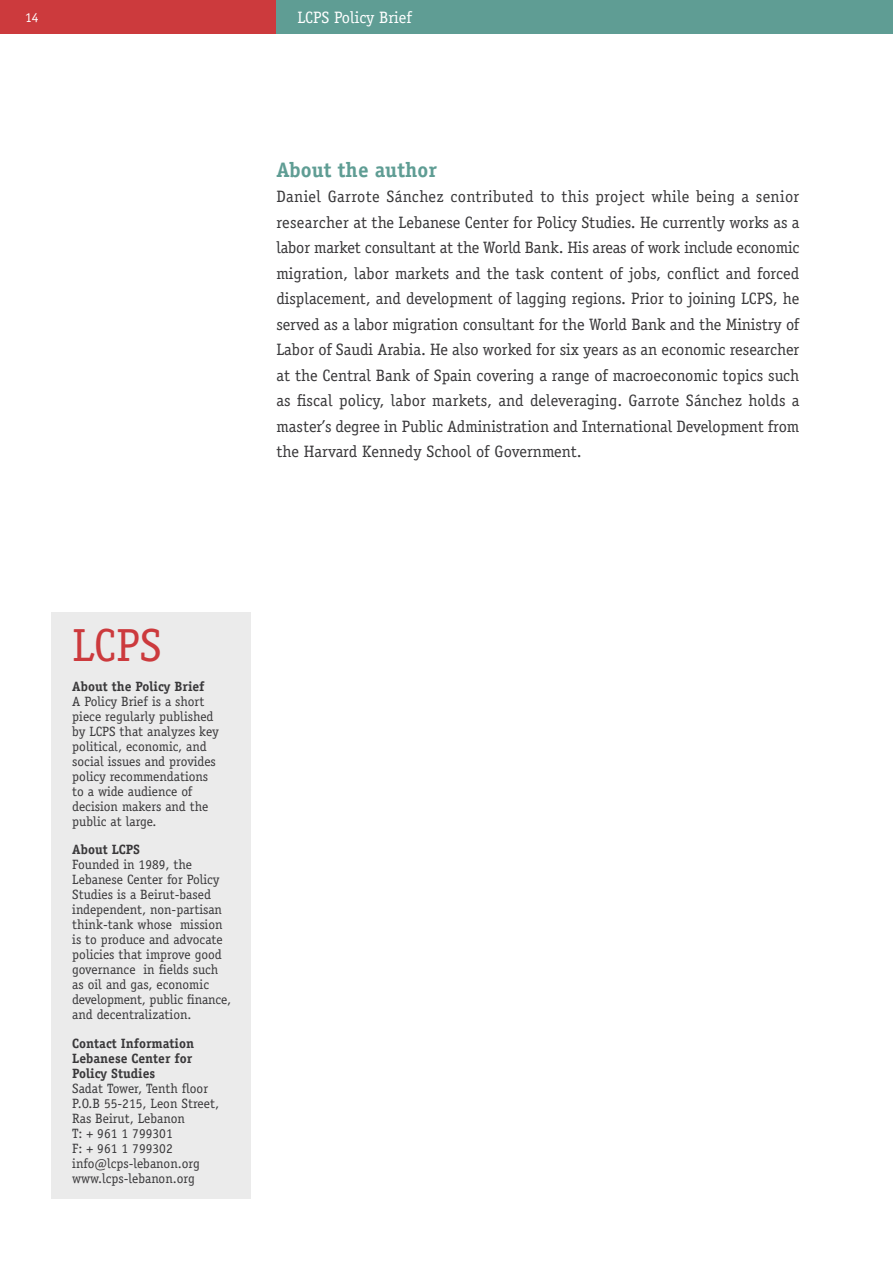
<style>
.page{position:relative;width:893px;height:1263px;background:#fff}
.page>*{position:absolute;margin:0;border:0;box-sizing:border-box;transform-origin:0 0}
.t1{font:46.5px "Officina Serif Std";color:#cc3a3d}
.t2{font:700 21px "Officina Serif Std";color:#5f9d94}
.t3{font:16.5px/25.5px "Officina Serif Std";letter-spacing:-.005em;color:#39383a;text-align:justify}
.t4{font:16.5px "Officina Serif Std";color:#fff}
.t5{font:13.5px/15px "Officina Serif Std";color:#39383a}
.t6{font:700 13.5px/15px "Officina Serif Std";color:#39383a}
.t7{font:13.5px "Officina Serif Std";color:#fff}
</style>
<div class="page">
<div style="left:0;top:0;width:276px;height:34px;background:#cc3a3d"></div>
<div style="left:276px;top:0;width:617px;height:34px;background:#5f9d94"></div>
<div style="left:51px;top:612px;width:200px;height:587px;background:#ebebeb"></div>
<p class="t7" style="left:25px;top:10px;width:15px">14</p>
<p class="t4" style="left:298px;top:7px;width:116px">LCPS Policy Brief</p>
<p class="t2" style="left:276px;top:162px;width:162px">About the author</p>
<p class="t3" style="left:276px;top:184px;width:524px">Daniel Garrote Sánchez contributed to this project while being a senior researcher at the Lebanese Center for Policy Studies. He currently works as a labor market consultant at the World Bank. His areas of work include economic migration, labor markets and the task content of jobs, conflict and forced displacement, and development of lagging regions. Prior to joining LCPS, he served as a labor migration consultant for the World Bank and the Ministry of Labor of Saudi Arabia. He also worked for six years as an economic researcher at the Central Bank of Spain covering a range of macroeconomic topics such as fiscal policy, labor markets, and deleveraging. Garrote Sánchez holds a master’s degree in Public Administration and International Development from the Harvard Kennedy School of Government.</p>
<h1 class="t1" style="left:72px;top:617px;width:91px">LCPS</h1>
<p class="t6" style="left:72px;top:680px;width:134px">About the Policy Brief</p>
<p class="t5" style="left:72px;top:693px;width:148px">A Policy Brief is a short piece regularly published by LCPS that analyzes key political, economic, and social issues and provides policy recommendations to a wide audience of decision makers and the public at large.</p>
<p class="t6" style="left:72px;top:843px;width:69px">About LCPS</p>
<p class="t5" style="left:72px;top:857px;width:160px">Founded in 1989, the<br>Lebanese Center for Policy<br>Studies is a Beirut-based independent, non-partisan think-tank whose mission is to produce and advocate policies that improve good governance in fields such as oil and gas, economic development, public finance, and decentralization.</p>
<p class="t6" style="left:72px;top:1037px;width:123px">Contact Information<br>Lebanese Center for<br>Policy Studies</p>
<p class="t5" style="left:72px;top:1080px;width:148px">Sadat Tower, Tenth floor<br>P.O.B 55-215, Leon Street,<br>Ras Beirut, Lebanon<br>T: + 961 1 799301<br>F: + 961 1 799302 info@lcps-lebanon.org www.lcps-lebanon.org</p>
</div>
